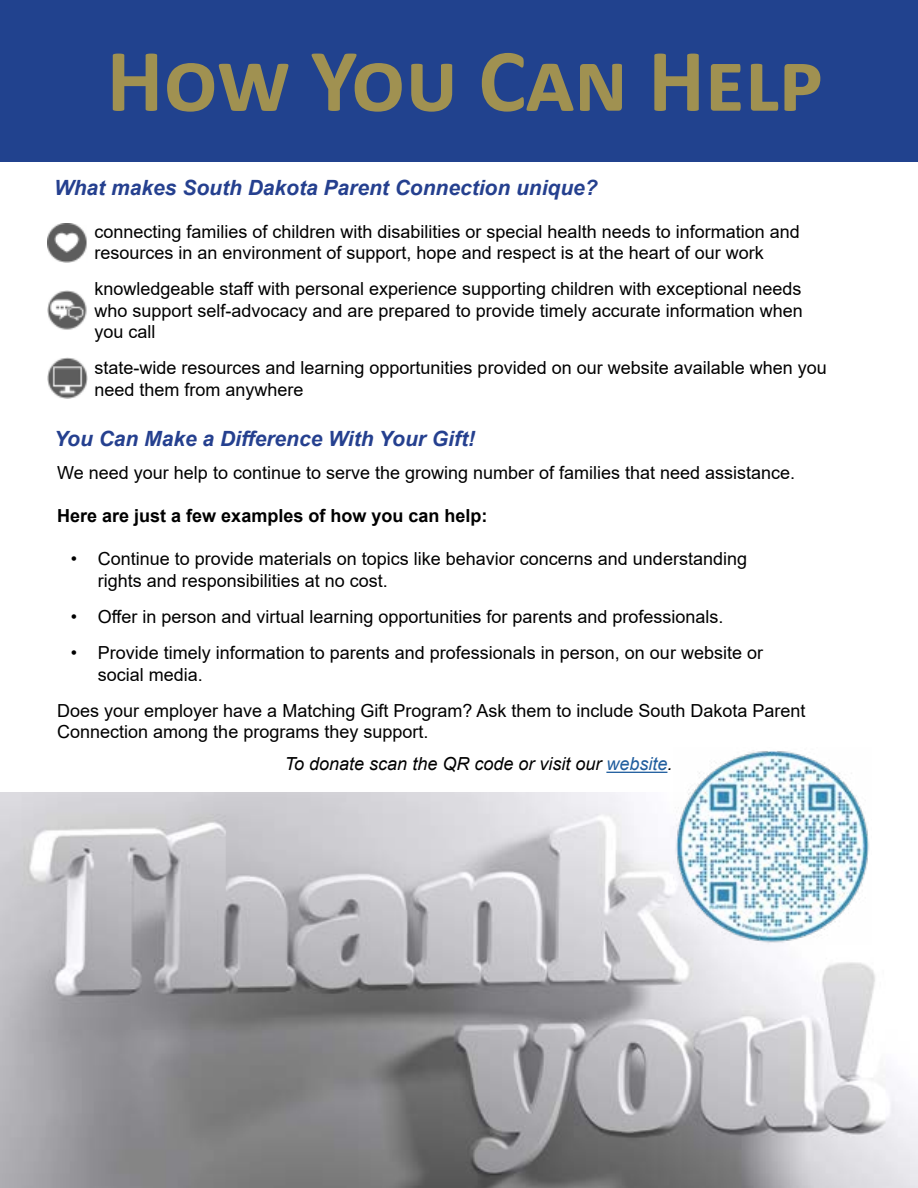
<style>
.page{position:relative;width:918px;height:1188px;background:#fff}
.page>*{position:absolute;margin:0;border:0;box-sizing:border-box;transform-origin:0 0}
.t1{font:700 90px "Calibri";color:#a09151}
.t2{font:italic 700 21px "Arial";color:#25408f}
.t3{font:18px/21.6px "Arial";color:#000}
.t4{font:italic 18px "Arial";color:#000}
.t5{font:700 18px "Arial";color:#000}
.s1{color:#215e9e}
</style>
<div class="page">
<div style="left:0;top:0;width:918px;height:162px;background:#21428e"></div>
<img style="left:0;top:792px;width:918px;height:396px">
<hr style="left:606px;top:772px;width:61px;height:1px;background:#215e9e">
<img style="left:47px;top:223px;width:40px;height:40px">
<img style="left:47px;top:290px;width:40px;height:40px">
<img style="left:47px;top:358px;width:41px;height:40px">
<img style="left:674px;top:750px;width:198px;height:195px">
<h1 class="t1" style="left:107px;top:17px;width:718px">How You Can Help</h1>
<p class="t2" style="left:54px;top:174px;width:545px">What makes South Dakota Parent Connection unique?</p>
<p class="t3" style="left:94px;top:220px;width:707px">connecting families of children with disabilities or special health needs to information and resources in an environment of support, hope and respect is at the heart of our work</p>
<p class="t3" style="left:94px;top:278px;width:710px;text-align:justify">knowledgeable staff with personal experience supporting children with exceptional needs who support self-advocacy and are prepared to provide timely accurate information when you call</p>
<p class="t3" style="left:94px;top:357px;width:734px">state-wide resources and learning opportunities provided on our website available when you need them from anywhere</p>
<p class="t2" style="left:54px;top:424px;width:423px">You Can Make a Difference With Your Gift!</p>
<p class="t3" style="left:57px;top:462px;width:740px">We need your help to continue to serve the growing number of families that need assistance.</p>
<p class="t5" style="left:57px;top:503px;width:432px">Here are just a few examples of how you can help:</p>
<p class="t3" style="left:98px;top:548px;width:651px;text-indent:-27px">• Continue to provide materials on topics like behavior concerns and understanding rights and responsibilities at no cost.</p>
<p class="t3" style="left:71px;top:606px;width:654px">• Offer in person and virtual learning opportunities for parents and professionals.</p>
<p class="t3" style="left:98px;top:642px;width:667px;text-indent:-27px">• Provide timely information to parents and professionals in person, on our website or social media.</p>
<p class="t3" style="left:57px;top:699px;width:750px">Does your employer have a Matching Gift Program? Ask them to include South Dakota Parent<br>Connection among the programs they support.</p>
<p class="t4" style="left:285px;top:752px;width:389px">To donate scan the QR code or visit our <span class="s1">website</span>.</p>
</div>
